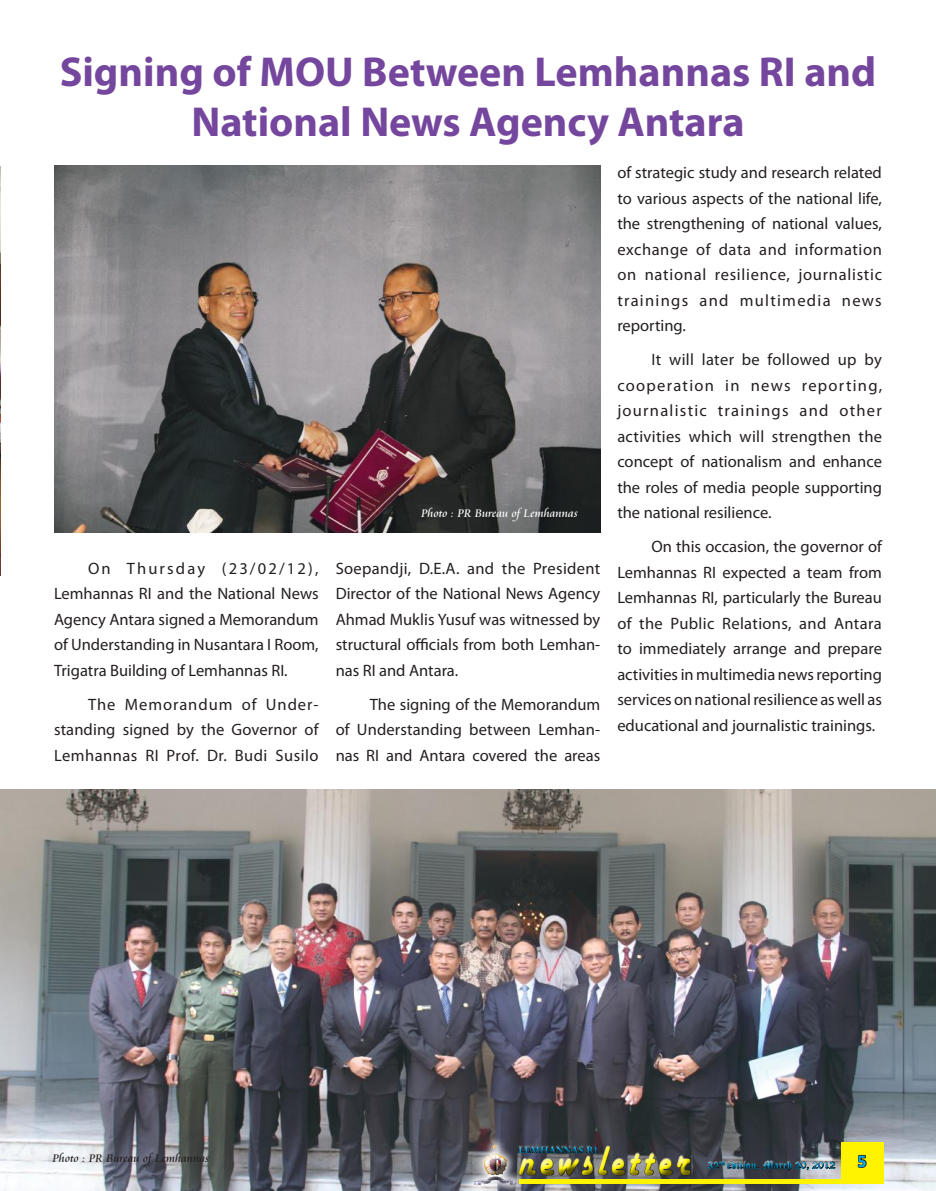
<style>
.page{position:relative;width:936px;height:1191px;background:#fff}
.page>*{position:absolute;margin:0;border:0;box-sizing:border-box;transform-origin:0 0}
.t1{font:43.2px "Harlow Solid";letter-spacing:.13em;color:#fff300;scale:.78 1}
.t2{font:700 42px/50.4px "Myriad Pro";color:#75469d;text-align:center}
.t3{font:16.5px/25.5px "Myriad Pro";color:#241f1f;text-align:justify}
.t4{font:12px "Cataneo BT";color:#241f1f}
.t5{font:12px "Cataneo BT";color:#fff}
.t6{font:10.65px "Old English Text";color:#00aeef;scale:1.06 1}
.t7{font:700 10.65px "Perpetua";color:#00aeef;scale:1.06 1}
.s1{font-family:"Calibri";font-weight:700;font-size:18px}
</style>
<div class="page">
<img style="left:0;top:789px;width:935px;height:402px">
<div style="left:505px;top:1134px;width:234px;height:57px;background:#241f1f;opacity:.75"></div>
<svg style="left:557px;top:1134px;width:134px;height:57px;background:#525354"></svg>
<div style="left:514px;top:1140px;width:97px;height:20px;background:#241f1f;opacity:.75"></div>
<div style="left:690px;top:1155px;width:162px;height:20px;background:#241f1f;opacity:.75"></div>
<svg style="left:462px;top:1133px;width:95px;height:58px;background:#58585f"></svg>
<div style="left:471px;top:1140px;width:48px;height:47px;background:#241f1f;opacity:.75"></div>
<div style="left:840px;top:1142px;width:43px;height:37px;background:#fff300"></div>
<svg style="left:857px;top:1154px;width:10px;height:14px"></svg>
<hr style="left:519px;top:1179px;width:364px;height:4px;background:#fff300">
<img style="left:54px;top:166px;width:546px;height:366px">
<img style="left:0;top:166px;width:1px;height:409px">
<h2 class="t2" style="left:60px;top:45px;width:817px">Signing of MOU Between Lemhannas RI and<br>National News Agency Antara</h2>
<p class="t3" style="left:54px;top:555px;width:266px;text-indent:34px">On Thursday (23/02/12), Lemhannas RI and the National News Agency Antara signed a Memorandum of Understanding in Nusantara I Room, Trigatra Building of Lemhannas RI.</p>
<p class="t3" style="left:54px;top:691px;width:266px;text-indent:34px">The Memorandum of Under&shy;standing signed by the Governor of Lemhannas RI Prof. Dr. Budi Susilo</p>
<p class="t5" style="left:421px;top:506px;width:158px">Photo : PR Bureau ofLemhannas</p>
<p class="t3" style="left:335px;top:555px;width:266px">Soepandji, D.E.A. and the President Director of the National News Agency Ahmad Muklis Yusuf was witnessed by structural officials from both Lemhan&shy;nas RI and Antara.</p>
<p class="t3" style="left:335px;top:691px;width:266px;text-indent:34px">The signing of the Memorandum of Understanding between Lemhan&shy;nas RI and Antara covered the areas</p>
<p class="t3" style="left:617px;top:160px;width:266px">of strategic study and research related to various aspects of the national life, the strengthening of national values, exchange of data and information on national resilience, journalistic trainings and multimedia news reporting.</p>
<p class="t3" style="left:617px;top:347px;width:266px;text-indent:34px">It will later be followed up by cooperation in news reporting, journalistic trainings and other activities which will strengthen the concept of nationalism and enhance the roles of media people supporting the national resilience.</p>
<p class="t3" style="left:617px;top:534px;width:266px;text-indent:34px">On this occasion, the governor of Lemhannas RI expected a team from Lemhannas RI, particularly the Bureau of the Public Relations, and Antara to immediately arrange and prepare activities in multimedia news reporting services on national resilience as well as educational and journalistic trainings.</p>
<p class="t4" style="left:52px;top:1150px;width:158px">Photo : PR Bureau ofLemhannas</p>
<h1 class="t1" style="left:518px;top:1137px;width:221px">newsletter</h1>
<p class="t7" style="left:518px;top:1142px;width:76px">LEMHANNAS RI</p>
<p class="t6" style="left:707px;top:1157px;width:152px">32<sup>nd</sup> edition, March 20, 2012 <span class="s1">5</span></p>
</div>
